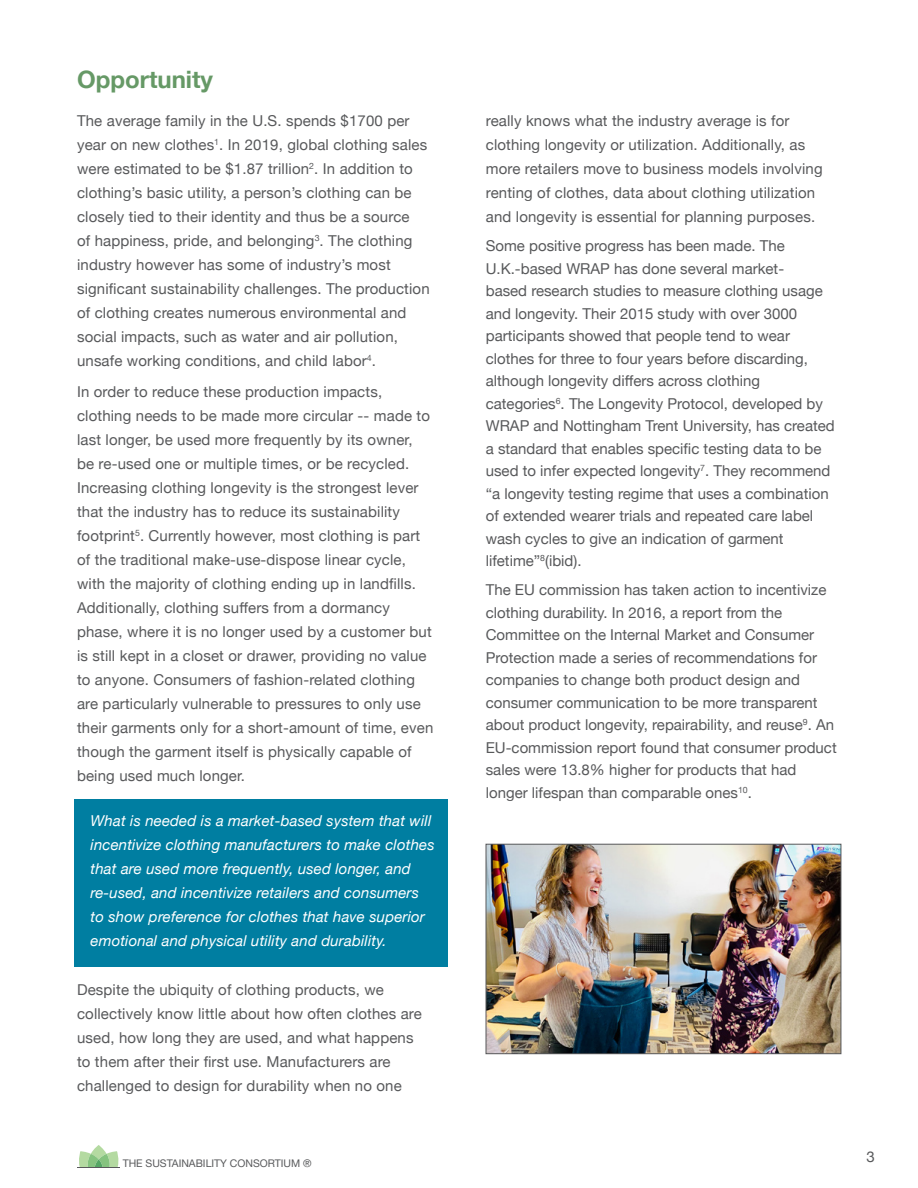
<style>
.page{position:relative;width:918px;height:1188px;background:#fff}
.page>*{position:absolute;margin:0;border:0;box-sizing:border-box;transform-origin:0 0}
.t1{font:700 24px "Helvetica Neue";color:#696}
.t2{font:15px/24px "Helvetica Neue";letter-spacing:.01em;color:#58595b}
.t3{font:italic 15px/24px "Helvetica Neue";letter-spacing:.01em;color:#fff}
.t4{font:10.5px "Helvetica Neue";color:#58595b}
</style>
<div class="page">
<div style="left:74px;top:799px;width:374px;height:168px;background:#007ea1"></div>
<img style="left:488px;top:846px;width:351px;height:206px">
<div style="left:486px;top:844px;width:355px;height:210px;border:1px solid #58595b"></div>
<svg style="left:79px;top:1145px;width:40px;height:22px"></svg>
<h1 class="t1" style="left:77px;top:61px;width:138px">Opportunity</h1>
<p class="t2" style="left:77px;top:110px;width:354px">The average family in the U.S. spends $1700 per year on new clothes<sup>1</sup>. In 2019, global clothing sales were estimated to be $1.87 trillion<sup>2</sup>. In addition to clothing’s basic utility, a person’s clothing can be closely tied to their identity and thus be a source<br>of happiness, pride, and belonging<sup>3</sup>. The clothing industry however has some of industry’s most significant sustainability challenges. The production of clothing creates numerous environmental and social impacts, such as water and air pollution, unsafe working conditions, and child labor<sup>4</sup>.</p>
<p class="t2" style="left:77px;top:380px;width:358px">In order to reduce these production impacts, clothing needs to be made more circular -- made to last longer, be used more frequently by its owner,<br>be re-used one or multiple times, or be recycled.<br>Increasing clothing longevity is the strongest lever that the industry has to reduce its sustainability footprint<sup>5</sup>. Currently however, most clothing is part of the traditional make-use-dispose linear cycle, with the majority of clothing ending up in landfills.<br>Additionally, clothing suffers from a dormancy phase, where it is no longer used by a customer but is still kept in a closet or drawer, providing no value to anyone. Consumers of fashion-related clothing are particularly vulnerable to pressures to only use their garments only for a short-amount of time, even though the garment itself is physically capable of being used much longer.</p>
<p class="t3" style="left:91px;top:810px;width:346px">What is needed is a market-based system that will incentivize clothing manufacturers to make clothes that are used more frequently, used longer, and re-used, and incentivize retailers and consumers to show preference for clothes that have superior emotional and physical utility and durability.</p>
<p class="t2" style="left:77px;top:979px;width:346px">Despite the ubiquity of clothing products, we collectively know little about how often clothes are used, how long they are used, and what happens to them after their first use. Manufacturers are challenged to design for durability when no one</p>
<p class="t4" style="left:123px;top:1155px;width:191px">THE SUSTAINABILITY CONSORTIUM ®</p>
<p class="t2" style="left:486px;top:109px;width:338px">really knows what the industry average is for clothing longevity or utilization. Additionally, as more retailers move to business models involving renting of clothes, data about clothing utilization and longevity is essential for planning purposes.</p>
<p class="t2" style="left:486px;top:235px;width:350px;line-height:22.5px">Some positive progress has been made. The U.K.-based WRAP has done several market-<br>based research studies to measure clothing usage and longevity. Their 2015 study with over 3000 participants showed that people tend to wear clothes for three to four years before discarding, although longevity differs across clothing categories<sup>6</sup>. The Longevity Protocol, developed by WRAP and Nottingham Trent University, has created a standard that enables specific testing data to be used to infer expected longevity<sup>7</sup>. They recommend “a longevity testing regime that uses a combination of extended wearer trials and repeated care label wash cycles to give an indication of garment lifetime”<sup>8</sup>(ibid).</p>
<p class="t2" style="left:486px;top:580px;width:352px;line-height:22.5px">The EU commission has taken action to incentivize clothing durability. In 2016, a report from the Committee on the Internal Market and Consumer Protection made a series of recommendations for companies to change both product design and consumer communication to be more transparent about product longevity, repairability, and reuse<sup>9</sup>. An EU-commission report found that consumer product sales were 13.8% higher for products that had longer lifespan than comparable ones<sup>10</sup>.</p>
<p class="t2" style="left:866px;top:1145px;width:10px">3</p>
</div>
